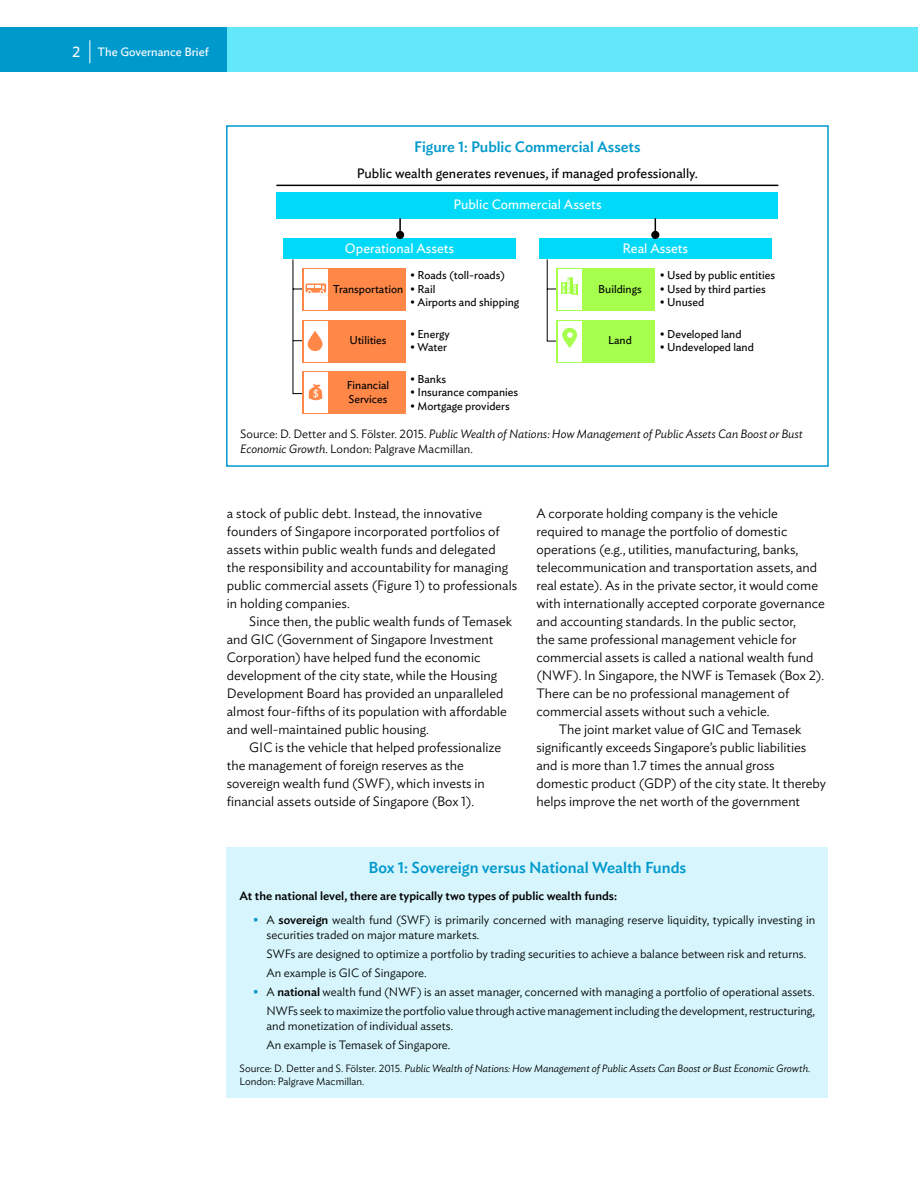
<style>
.page{position:relative;width:918px;height:1188px;background:#fff}
.page>*{position:absolute;margin:0;border:0;box-sizing:border-box;transform-origin:0 0}
.t1{font:500 15.75px "Ideal Sans";color:#09c}
.t2{font:500 15px "Ideal Sans";color:#09c}
.t3{font:300 13.5px/18px "Ideal Sans";color:#000}
.t4{font:13.5px "Ideal Sans";color:#000}
.t5{font:13.5px "Ideal Sans";color:#fff}
.t6{font:300 12px/19.2px "Ideal Sans";color:#000}
.t7{font:italic 300 12px/15px "Ideal Sans";color:#000}
.t8{font:500 12px "Ideal Sans";color:#000}
.t9{font:12px "Ideal Sans";color:#fff}
.t10{font:11.25px/13.5px "Ideal Sans";color:#000}
.t11{font:italic 300 10.5px/13.5px "Ideal Sans";color:#000}
.t12{font:10.5px "Ideal Sans";color:#fff}
.s1{font-size:15px}
.s2{font-style:normal}
.s3{font-weight:500;color:#09c}
.s4{font-weight:500}
</style>
<div class="page">
<div style="left:109px;top:27px;width:809px;height:45px;background:#63e8fa"></div>
<div style="left:0;top:27px;width:227px;height:45px;background:#09c"></div>
<svg style="left:89px;top:40px;width:1px;height:23px"></svg>
<div style="left:276px;top:192px;width:502px;height:26px;background:#00d9f7"></div>
<div style="left:283px;top:238px;width:233px;height:21px;background:#00d9f7"></div>
<div style="left:539px;top:238px;width:233px;height:21px;background:#00d9f7"></div>
<svg style="left:399px;top:218px;width:2px;height:13px"></svg>
<div style="left:396px;top:231px;width:8px;height:8px;background:#000;border-radius:50%"></div>
<svg style="left:655px;top:218px;width:1px;height:13px"></svg>
<div style="left:651px;top:231px;width:8px;height:8px;background:#000;border-radius:50%"></div>
<div style="left:302px;top:268px;width:104px;height:43px;background:#ff8849"></div>
<svg style="left:304px;top:269px;width:23px;height:41px"></svg>
<div style="left:302px;top:320px;width:104px;height:42px;background:#ff8849"></div>
<div style="left:304px;top:321px;width:23px;height:40px;background:#fff"></div>
<div style="left:302px;top:371px;width:104px;height:43px;background:#ff8849"></div>
<div style="left:304px;top:372px;width:23px;height:41px;background:#fff"></div>
<div style="left:556px;top:320px;width:99px;height:42px;background:#a6ff4d"></div>
<div style="left:558px;top:321px;width:23px;height:40px;background:#fff"></div>
<svg style="left:562px;top:328px;width:15px;height:20px"></svg>
<svg style="left:292px;top:259px;width:33px;height:141px"></svg>
<div style="left:556px;top:268px;width:99px;height:43px;background:#a6ff4d"></div>
<div style="left:558px;top:269px;width:23px;height:41px;background:#fff"></div>
<div style="left:573px;top:284px;width:5px;height:10px;background:#9fff40"></div>
<svg style="left:546px;top:259px;width:30px;height:83px"></svg>
<hr style="left:276px;top:185px;width:502px;height:1px;background:#000">
<div style="left:226px;top:125px;width:603px;height:342px;border:2px solid #09c"></div>
<div style="left:227px;top:847px;width:601px;height:251px;background:#d6f5fc"></div>
<p class="t9" style="left:72px;top:43px;width:138px"><span class="s1">2</span> The Governance Brief</p>
<p class="t2" style="left:414px;top:135px;width:228px">Figure 1: Public Commercial Assets</p>
<p class="t4" style="left:357px;top:163px;width:343px">Public wealth generates revenues, if managed professionally.</p>
<p class="t5" style="left:453px;top:194px;width:150px">Public Commercial Assets</p>
<p class="t12" style="left:313px;top:385px;width:7px">$</p>
<p class="t5" style="left:345px;top:238px;width:111px">Operational Assets</p>
<p class="t10" style="left:410px;top:281px;width:27px">• Rail</p>
<p class="t10" style="left:410px;top:295px;width:111px">• Airports and shipping</p>
<p class="t10" style="left:410px;top:326px;width:41px">• Energy</p>
<p class="t10" style="left:410px;top:339px;width:38px">• Water</p>
<p class="t10" style="left:410px;top:268px;width:97px">• Roads (toll-roads)</p>
<p class="t10" style="left:333px;top:281px;width:72px">Transportation</p>
<p class="t10" style="left:349px;top:333px;width:39px">Utilities</p>
<p class="t10" style="left:347px;top:378px;width:44px">Financial<br>Services</p>
<p class="t10" style="left:410px;top:372px;width:37px">• Banks</p>
<p class="t10" style="left:410px;top:385px;width:110px">• Insurance companies</p>
<p class="t10" style="left:410px;top:398px;width:101px">• Mortgage providers</p>
<p class="t5" style="left:623px;top:239px;width:67px">Real Assets</p>
<p class="t10" style="left:598px;top:281px;width:45px">Buildings</p>
<p class="t10" style="left:608px;top:333px;width:25px">Land</p>
<p class="t10" style="left:660px;top:268px;width:117px">• Used by public entities</p>
<p class="t10" style="left:660px;top:281px;width:107px">• Used by third parties</p>
<p class="t10" style="left:660px;top:295px;width:46px">• Unused</p>
<p class="t10" style="left:660px;top:326px;width:83px">• Developed land</p>
<p class="t10" style="left:660px;top:339px;width:96px">• Undeveloped land</p>
<p class="t7" style="left:240px;top:425px;width:564px"><span class="s2">Source: D. Detter and S. Fölster. 2015.</span> Public Wealth of Nations: How Management of Public Assets Can Boost or Bust<br>Economic Growth<span class="s2">. London: Palgrave Macmillan.</span></p>
<p class="t3" style="left:227px;top:504px;width:292px">a stock of public debt. Instead, the innovative founders of Singapore incorporated portfolios of assets within public wealth funds and delegated the responsibility and accountability for managing public commercial assets (Figure 1) to professionals in holding companies.</p>
<p class="t3" style="left:227px;top:612px;width:287px;text-indent:23px">Since then, the public wealth funds of Temasek and GIC (Government of Singapore Investment Corporation) have helped fund the economic development of the city state, while the Housing Development Board has provided an unparalleled almost four-fifths of its population with affordable and well-maintained public housing.</p>
<p class="t3" style="left:227px;top:738px;width:276px;text-indent:23px">GIC is the vehicle that helped professionalize the management of foreign reserves as the sovereign wealth fund (SWF), which invests in financial assets outside of Singapore (Box 1).</p>
<p class="t3" style="left:536px;top:504px;width:243px">A corporate holding company is the vehicle</p>
<p class="t3" style="left:536px;top:522px;width:253px">required to manage the portfolio of domestic</p>
<p class="t3" style="left:536px;top:540px;width:263px">operations (e.g., utilities, manufacturing, banks,</p>
<p class="t3" style="left:536px;top:558px;width:282px">telecommunication and transportation assets, and</p>
<p class="t3" style="left:536px;top:576px;width:283px">real estate). As in the private sector, it would come</p>
<p class="t3" style="left:536px;top:594px;width:290px">with internationally accepted corporate governance</p>
<p class="t3" style="left:536px;top:612px;width:261px">and accounting standards. In the public sector,</p>
<p class="t3" style="left:536px;top:630px;width:262px">the same professional management vehicle for</p>
<p class="t3" style="left:536px;top:648px;width:279px">commercial assets is called a national wealth fund</p>
<p class="t3" style="left:536px;top:666px;width:289px">(NWF). In Singapore, the NWF is Temasek (Box 2).</p>
<p class="t3" style="left:536px;top:684px;width:254px">There can be no professional management of</p>
<p class="t3" style="left:536px;top:702px;width:235px">commercial assets without such a vehicle.</p>
<p class="t3" style="left:559px;top:720px;width:244px">The joint market value of GIC and Temasek</p>
<p class="t3" style="left:536px;top:738px;width:271px">significantly exceeds Singapore’s public liabilities</p>
<p class="t3" style="left:536px;top:756px;width:240px">and is more than 1.7 times the annual gross</p>
<p class="t3" style="left:536px;top:774px;width:291px">domestic product (GDP) of the city state. It thereby</p>
<p class="t3" style="left:536px;top:792px;width:265px">helps improve the net worth of the government</p>
<p class="t1" style="left:368px;top:855px;width:320px">Box 1: Sovereign versus National Wealth Funds</p>
<p class="t8" style="left:240px;top:887px;width:379px">At the national level, there are typically two types of public wealth funds:</p>
<p class="t6" style="left:267px;top:911px;width:550px;line-height:14.7px;text-indent:-14px"><span class="s3">•</span> A <span class="s4">sovereign</span> wealth fund (SWF) is primarily concerned with managing reserve liquidity, typically investing in securities traded on major mature markets.</p>
<p class="t6" style="left:267px;top:943px;width:541px">SWFs are designed to optimize a portfolio by trading securities to achieve a balance between risk and returns.<br>An example is GIC of Singapore.</p>
<p class="t6" style="left:253px;top:981px;width:563px;text-align:right"><span class="s3">•</span> A <span class="s4">national</span> wealth fund (NWF) is an asset manager, concerned with managing a portfolio of operational assets.<br>NWFs seek to maximize the portfolio value through active management including the development, restructuring,</p>
<p class="t6" style="left:267px;top:1015px;width:188px">and monetization of individual assets.<br>An example is Temasek of Singapore.</p>
<p class="t11" style="left:240px;top:1060px;width:572px"><span class="s2">Source: D. Detter and S. Fölster. 2015.</span> Public Wealth of Nations: How Management of Public Assets Can Boost or Bust Economic Growth<span class="s2">.<br>London: Palgrave Macmillan.</span></p>
</div>
